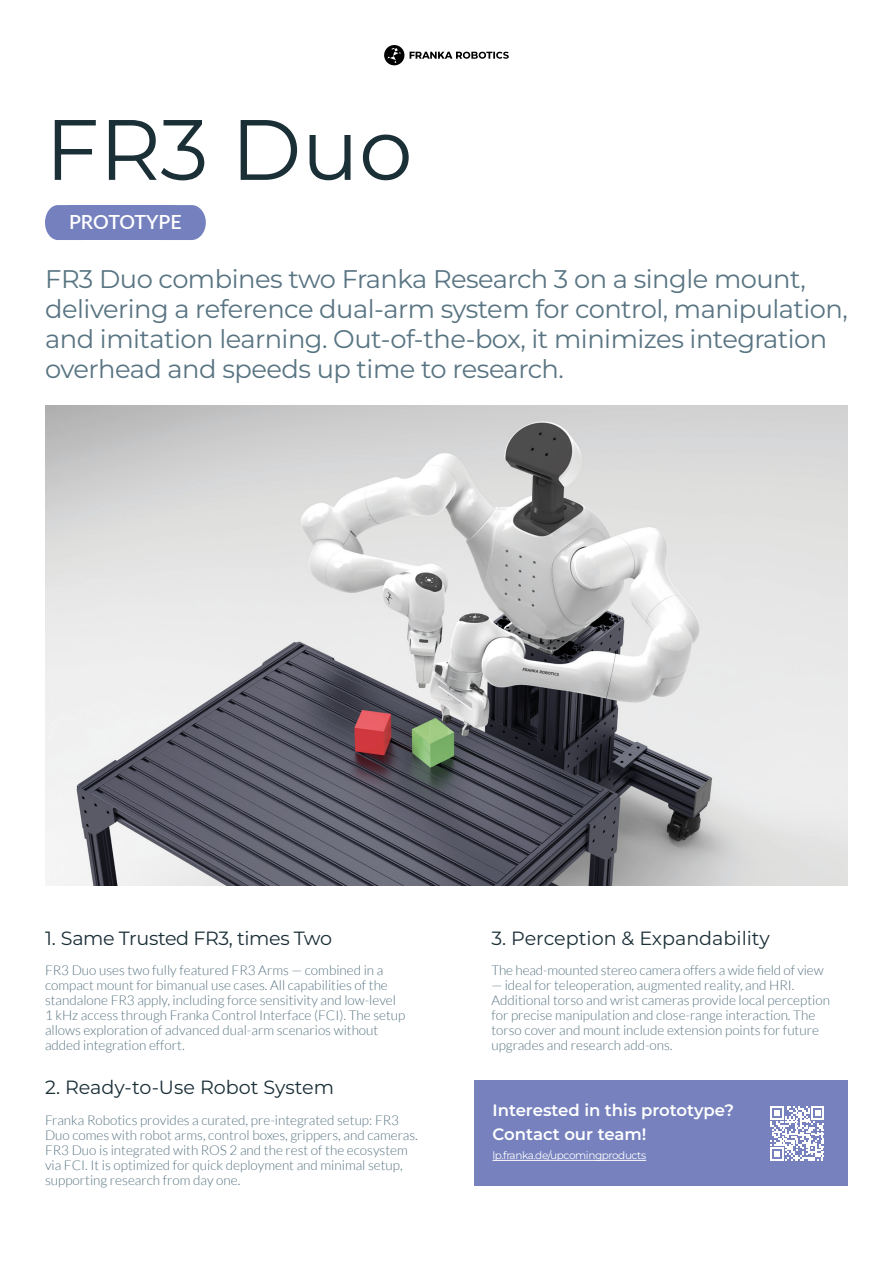
<style>
.page{position:relative;width:893px;height:1263px;background:#fff}
.page>*{position:absolute;margin:0;border:0;box-sizing:border-box;transform-origin:0 0}
.t1{font:85.5px "Montserrat";color:#1b2f37}
.t2{font:25.5px/30px "Montserrat";letter-spacing:-.02em;color:#587482}
.t3{font:600 19.5px "Lato";letter-spacing:-.005em;color:#fff}
.t4{font:19.2px "Montserrat";letter-spacing:-.005em;color:#1b2f37}
.t5{font:600 16.5px/24px "Montserrat";color:#fff}
.t6{font:300 13.5px/15px "Lato";color:#587482}
.t7{font:10.5px "Montserrat";letter-spacing:-.04em;color:#fff}
</style>
<div class="page">
<svg style="left:384px;top:45px;width:125px;height:20px"></svg>
<div style="left:474px;top:1080px;width:374px;height:105px;background:#7681be"></div>
<svg style="left:770px;top:1106px;width:54px;height:54px"></svg>
<svg style="left:45px;top:205px;width:24px;height:35px"></svg>
<svg style="left:174px;top:205px;width:32px;height:35px"></svg>
<div style="left:69px;top:205px;width:105px;height:35px;background:#7581be"></div>
<hr style="left:492px;top:1160px;width:154px;height:1px;background:#fff">
<img style="left:45px;top:405px;width:803px;height:480px">
<h1 class="t1" style="left:45px;top:91px;width:369px">FR3 Duo</h1>
<h3 class="t3" style="left:69px;top:208px;width:114px">PROTOTYPE</h3>
<h2 class="t2" style="left:45px;top:263px;width:804px">FR3 Duo combines two Franka Research 3 on a single mount, delivering a reference dual-arm system for control, manipulation, and imitation learning. Out-of-the-box, it minimizes integration overhead and speeds up time to research.</h2>
<h3 class="t4" style="left:45px;top:925px;width:288px">1. Same Trusted FR3, times Two</h3>
<p class="t6" style="left:45px;top:963px;width:362px">FR3 Duo uses two fully featured FR3 Arms — combined in a compact mount for bimanual use cases. All capabilities of the standalone FR3 apply, including force sensitivity and low-level 1 kHz access through Franka Control Interface (FCI). The setup allows exploration of advanced dual-arm scenarios without added integration effort.</p>
<h3 class="t4" style="left:45px;top:1073px;width:290px">2. Ready-to-Use Robot System</h3>
<p class="t6" style="left:45px;top:1113px;width:374px">Franka Robotics provides a curated, pre-integrated setup: FR3<br>Duo comes with robot arms, control boxes, grippers, and cameras.<br>FR3 Duo is integrated with ROS 2 and the rest of the ecosystem via FCI. It is optimized for quick deployment and minimal setup, supporting research from day one.</p>
<h3 class="t4" style="left:491px;top:925px;width:280px">3. Perception &amp; Expandability</h3>
<p class="t6" style="left:491px;top:963px;width:334px">The head-mounted stereo camera offers a wide field of view</p>
<p class="t6" style="left:491px;top:978px;width:340px">— ideal for teleoperation, augmented reality, and HRI.<br>Additional torso and wrist cameras provide local perception for precise manipulation and close-range interaction. The torso cover and mount include extension points for future upgrades and research add-ons.</p>
<p class="t5" style="left:492px;top:1097px;width:243px">Interested in this prototype?<br>Contact our team!</p>
<p class="t7" style="left:492px;top:1148px;width:155px">lp.franka.de/upcomingproducts</p>
</div>
